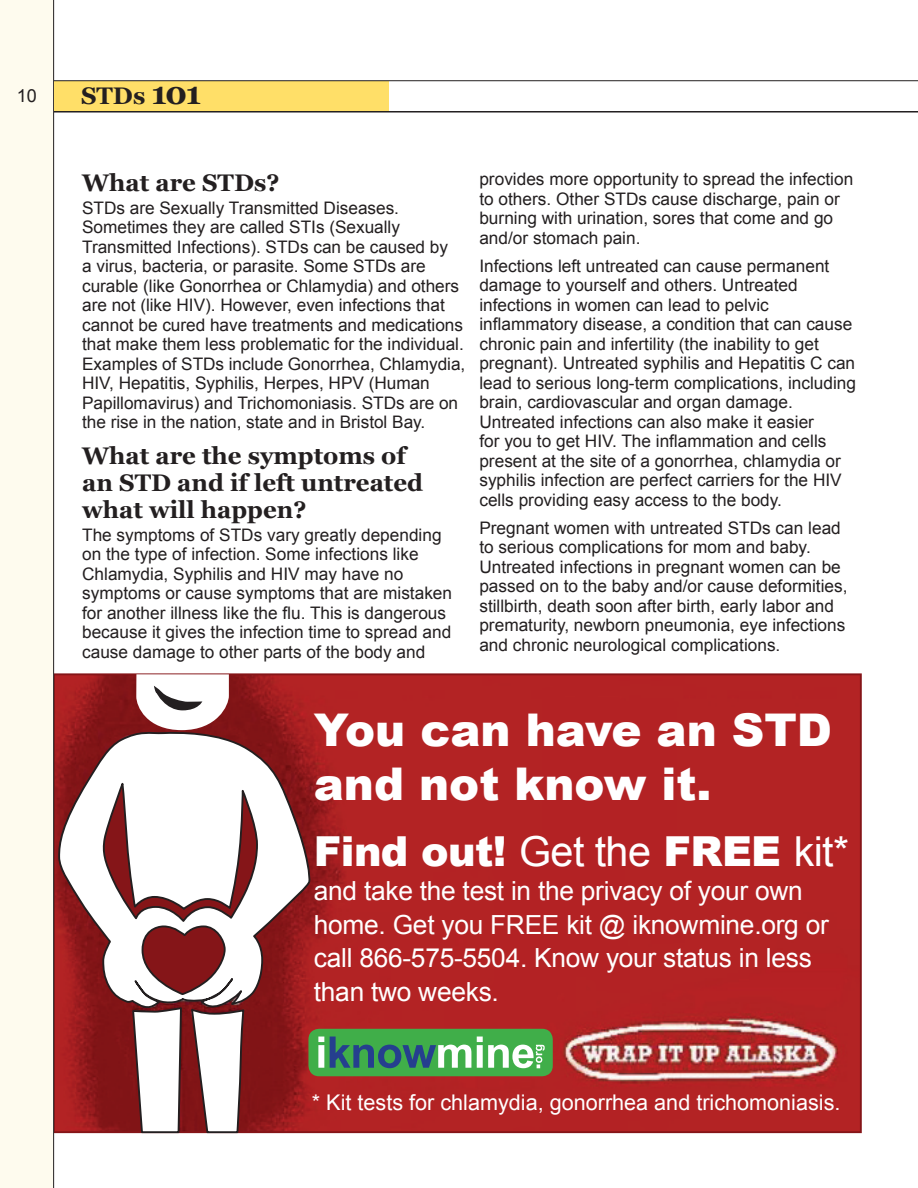
<style>
.page{position:relative;width:918px;height:1188px;background:#fff}
.page>*{position:absolute;margin:0;border:0;box-sizing:border-box;transform-origin:0 0}
.t1{font:900 45.15px/54.2px "Arial";color:#fff}
.t2{font:900 41.4px "Arial";letter-spacing:-.015em;color:#fff}
.t3{font:26.25px/33.9px "Arial";letter-spacing:-.01em;color:#fff}
.t4{font:700 24px/27px "Georgia";color:#231f20}
.t5{font:21.6px "Arial";color:#fff}
.t6{font:18px "Arial";color:#231f20}
.t7{font:17.25px/19.5px "Arial";color:#231f20}
.s1{font-size:31.5px}
.s2{font-weight:400}
</style>
<div class="page">
<img style="left:56px;top:676px;width:803px;height:454px">
<svg style="left:136px;top:674px;width:93px;height:54px"></svg>
<svg style="left:57px;top:728px;width:254px;height:286px"></svg>
<svg style="left:102px;top:784px;width:157px;height:350px"></svg>
<div style="left:308px;top:1029px;width:245px;height:47px;background:#40ae49;border-radius:11px"></div>
<svg style="left:318px;top:1037px;width:6px;height:31px"></svg>
<svg style="left:330px;top:1037px;width:215px;height:31px"></svg>
<div style="left:0;top:0;width:54px;height:1188px;background:#fefbee"></div>
<div style="left:54px;top:81px;width:335px;height:31px;background:#ffdf68"></div>
<hr style="left:54px;top:111px;width:864px;height:2px;background:#231f20">
<hr style="left:54px;top:80px;width:864px;height:1px;background:#231f20">
<p class="t6" style="left:17px;top:84px;width:22px">10</p>
<h3 class="t4" style="left:81px;top:83px;width:122px">STDs <span class="s1">101</span></h3>
<h3 class="t4" style="left:82px;top:169px;width:199px">What are STDs?</h3>
<p class="t7" style="left:82px;top:198px;width:385px">STDs are Sexually Transmitted Diseases.<br>Sometimes they are called STIs (Sexually Transmitted Infections). STDs can be caused by<br>a virus, bacteria, or parasite. Some STDs are curable (like Gonorrhea or Chlamydia) and others are not (like HIV). However, even infections that cannot be cured have treatments and medications that make them less problematic for the individual.<br>Examples of STDs include Gonorrhea, Chlamydia, HIV, Hepatitis, Syphilis, Herpes, HPV (Human Papillomavirus) and Trichomoniasis. STDs are on the rise in the nation, state and in Bristol Bay.</p>
<h3 class="t4" style="left:82px;top:442px;width:343px">What are the symptoms of an STD and if left untreated what will happen?</h3>
<p class="t7" style="left:82px;top:525px;width:372px">The symptoms of STDs vary greatly depending on the type of infection. Some infections like Chlamydia, Syphilis and HIV may have no symptoms or cause symptoms that are mistaken for another illness like the flu. This is dangerous because it gives the infection time to spread and cause damage to other parts of the body and</p>
<p class="t7" style="left:479px;top:170px;width:375px">provides more opportunity to spread the infection to others. Other STDs cause discharge, pain or burning with urination, sores that come and go and/or stomach pain.</p>
<p class="t7" style="left:479px;top:256px;width:378px">Infections left untreated can cause permanent damage to yourself and others. Untreated infections in women can lead to pelvic inflammatory disease, a condition that can cause chronic pain and infertility (the inability to get pregnant). Untreated syphilis and Hepatitis C can lead to serious long-term complications, including brain, cardiovascular and organ damage.<br>Untreated infections can also make it easier<br>for you to get HIV. The inflammation and cells present at the site of a gonorrhea, chlamydia or syphilis infection are perfect carriers for the HIV cells providing easy access to the body.</p>
<p class="t7" style="left:479px;top:518px;width:370px">Pregnant women with untreated STDs can lead to serious complications for mom and baby.<br>Untreated infections in pregnant women can be passed on to the baby and/or cause deformities, stillbirth, death soon after birth, early labor and prematurity, newborn pneumonia, eye infections and chronic neurological complications.</p>
<h1 class="t1" style="left:314px;top:701px;width:520px">You can have an STD and not know it.</h1>
<h2 class="t2" style="left:314px;top:821px;width:537px">Find out! <span class="s2">Get the</span> FREE <span class="s2">kit*</span></h2>
<h3 class="t3" style="left:314px;top:874px;width:516px">and take the test in the privacy of your own home. Get you FREE kit @ iknowmine.org or call 866-575-5504. Know your status in less than two weeks.</h3>
<p class="t5" style="left:312px;top:1088px;width:530px">* Kit tests for chlamydia, gonorrhea and trichomoniasis.</p>
</div>
